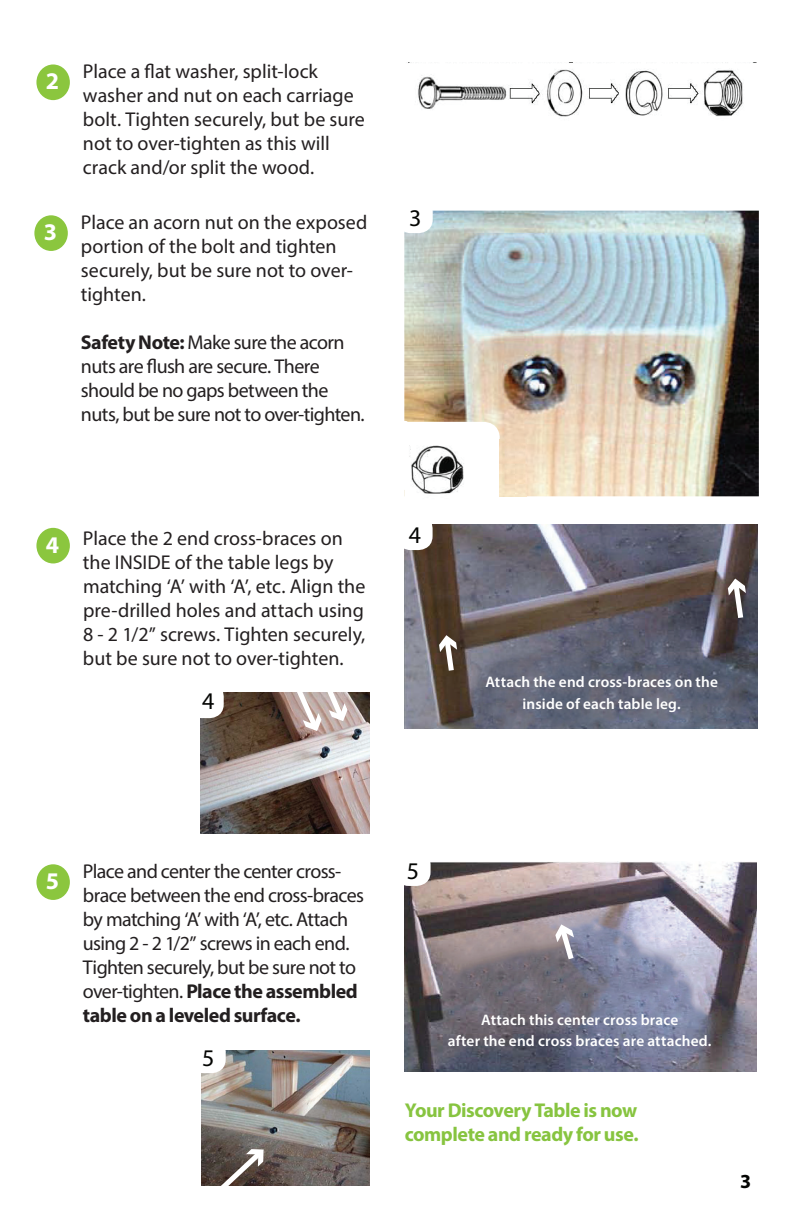
<style>
.page{position:relative;width:792px;height:1224px;background:#fff}
.page>*{position:absolute;margin:0;border:0;box-sizing:border-box;transform-origin:0 0}
.t1{font:24px "Myriad Pro";color:#040503}
.t2{font:700 24px "Myriad Pro";color:#fff}
.t3{font:20px/24px "Myriad Pro";letter-spacing:-.005em;color:#231f20}
.t4{font:20px/24px "Myriad Pro";letter-spacing:-.03em;color:#231f20}
.t5{font:700 20px/24px "Myriad Pro";letter-spacing:-.025em;color:#87c440}
.t6{font:700 20px "Myriad Pro";color:#040503}
.t7{font:600 15.4px/21.4px "Myriad Pro";letter-spacing:.01em;color:#fff;text-align:center}
.s1{font-weight:700}
</style>
<div class="page">
<div style="left:36px;top:64px;width:34px;height:36px;background:#8bc63e;border-radius:50%"></div>
<div style="left:34px;top:215px;width:34px;height:36px;background:#8bc63e;border-radius:50%"></div>
<div style="left:36px;top:528px;width:34px;height:35px;background:#8bc63e;border-radius:50%"></div>
<div style="left:36px;top:864px;width:34px;height:36px;background:#8bc63e;border-radius:50%"></div>
<img style="left:201px;top:1050px;width:168px;height:136px">
<img style="left:404px;top:862px;width:352px;height:209px">
<img style="left:418px;top:69px;width:325px;height:48px">
<img style="left:404px;top:211px;width:355px;height:285px">
<img style="left:408px;top:439px;width:119px;height:58px">
<img style="left:500px;top:439px;width:27px;height:57px">
<img style="left:201px;top:692px;width:168px;height:142px">
<img style="left:405px;top:525px;width:352px;height:204px">
<svg style="left:439px;top:635px;width:18px;height:41px"></svg>
<svg style="left:555px;top:924px;width:22px;height:41px"></svg>
<div style="left:396px;top:421px;width:13px;height:69px;background:#fff;border-radius:4px"></div>
<div style="left:397px;top:198px;width:36px;height:35px;background:#fff;border-radius:14px"></div>
<div style="left:397px;top:514px;width:36px;height:36px;background:#fff;border-radius:14px"></div>
<div style="left:395px;top:850px;width:36px;height:36px;background:#fff;border-radius:14px"></div>
<div style="left:188px;top:683px;width:36px;height:35px;background:#fff;border-radius:14px"></div>
<div style="left:190px;top:1038px;width:36px;height:35px;background:#fff;border-radius:14px"></div>
<svg style="left:287px;top:692px;width:61px;height:40px"></svg>
<svg style="left:214px;top:1147px;width:52px;height:39px"></svg>
<svg style="left:728px;top:579px;width:18px;height:44px"></svg>
<p class="t2" style="left:46px;top:66px;width:15px">2</p>
<p class="t2" style="left:44px;top:216px;width:15px">3</p>
<p class="t3" style="left:83px;top:59px;width:283px">Place a flat washer, split-lock washer and nut on each carriage bolt. Tighten securely, but be sure not to over-tighten as this will crack and/or split the wood.</p>
<p class="t3" style="left:81px;top:210px;width:288px">Place an acorn nut on the exposed portion of the bolt and tighten securely, but be sure not to over&shy;tighten.</p>
<p class="t4" style="left:81px;top:330px;width:285px"><span class="s1">Safety Note:</span> Make sure the acorn nuts are flush are secure. There should be no gaps between the nuts, but be sure not to over-tighten.</p>
<p class="t2" style="left:46px;top:529px;width:15px">4</p>
<p class="t3" style="left:83px;top:526px;width:284px">Place the 2 end cross-braces on the INSIDE of the table legs by matching ‘A’ with ‘A’, etc. Align the pre-drilled holes and attach using 8 - 2 1/2” screws. Tighten securely, but be sure not to over-tighten.</p>
<p class="t1" style="left:202px;top:686px;width:14px">4</p>
<p class="t1" style="left:409px;top:203px;width:14px">3</p>
<p class="t1" style="left:409px;top:520px;width:14px">4</p>
<p class="t7" style="left:485px;top:671px;width:234px">Attach the end cross-braces on the inside of each table leg.</p>
<p class="t2" style="left:46px;top:865px;width:15px">5</p>
<p class="t4" style="left:83px;top:859px;width:283px">Place and center the center cross&shy;brace between the end cross-braces by matching ‘A’ with ‘A’, etc. Attach using 2 - 2 1/2” screws in each end.<br>Tighten securely, but be sure not to over-tighten. <span class="s1">Place the assembled table on a leveled surface.</span></p>
<p class="t1" style="left:202px;top:1044px;width:14px">5</p>
<p class="t1" style="left:407px;top:856px;width:14px">5</p>
<p class="t7" style="left:448px;top:1008px;width:265px">Attach this center cross brace<br>after the end cross braces are attached.</p>
<p class="t5" style="left:405px;top:1097px;width:235px">Your Discovery Table is now complete and ready for use.</p>
<p class="t6" style="left:740px;top:1168px;width:13px">3</p>
</div>
